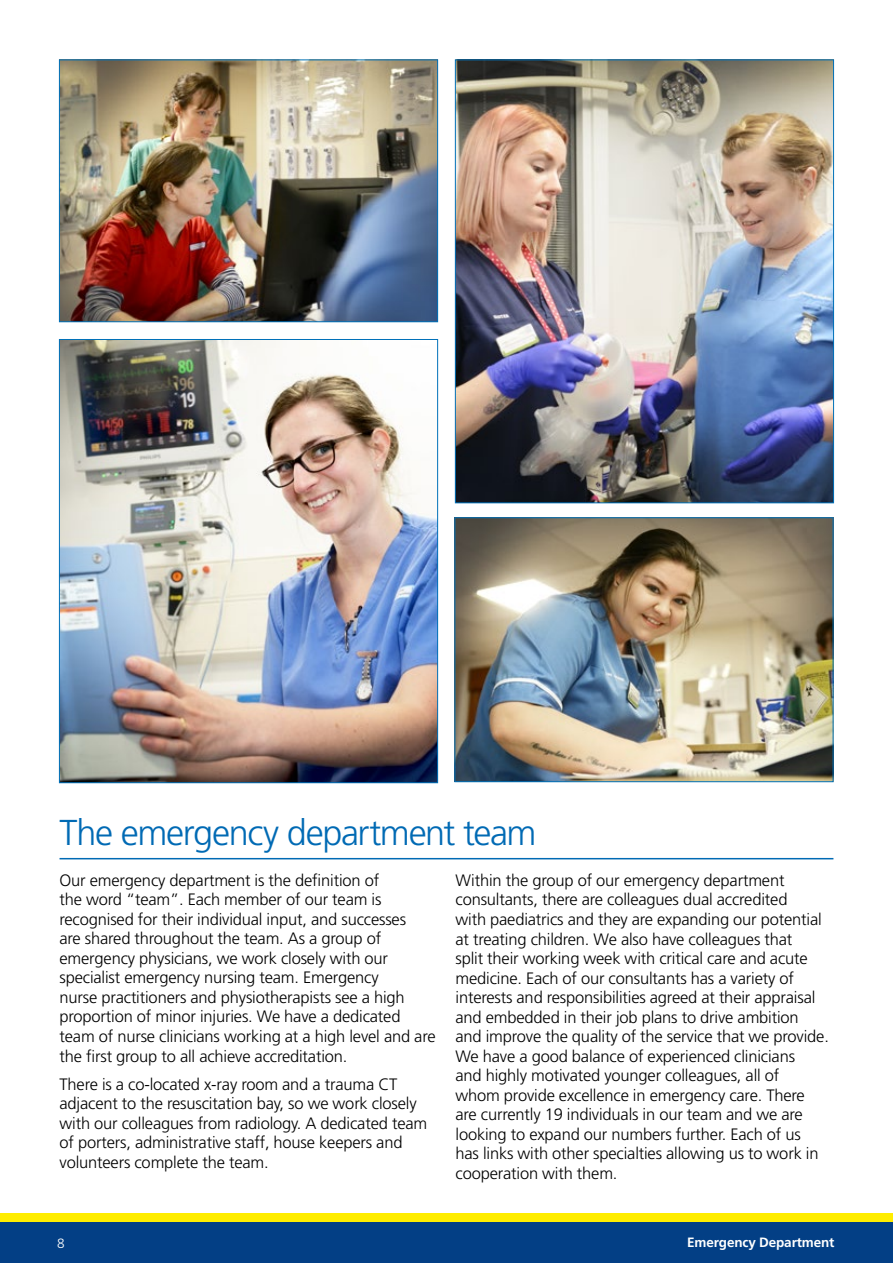
<style>
.page{position:relative;width:893px;height:1263px;background:#fff}
.page>*{position:absolute;margin:0;border:0;box-sizing:border-box;transform-origin:0 0}
.t1{font:300 36px "Frutiger LT Std";letter-spacing:-.04em;color:#006ab4}
.t2{font:300 16.5px/19.5px "Frutiger LT Std";letter-spacing:-.01em;color:#000}
.t3{font:700 13.5px "Frutiger LT Std";letter-spacing:-.01em;color:#fff}
.t4{font:300 13.5px "Frutiger LT Std";color:#fff}
</style>
<div class="page">
<div style="left:0;top:1214px;width:893px;height:34px;background:#ffed00"></div>
<div style="left:0;top:1222px;width:893px;height:41px;background:#033f85"></div>
<hr style="left:60px;top:858px;width:773px;height:1px;background:#006ab4">
<img style="left:61px;top:62px;width:375px;height:258px">
<div style="left:59px;top:60px;width:379px;height:262px;border:1px solid #0071b9"></div>
<img style="left:61px;top:341px;width:375px;height:440px">
<img style="left:456px;top:519px;width:375px;height:261px">
<div style="left:454px;top:517px;width:379px;height:265px;border:1px solid #0071b9"></div>
<img style="left:457px;top:62px;width:375px;height:439px">
<h1 class="t1" style="left:60px;top:812px;width:479px">The emergency department team</h1>
<p class="t2" style="left:60px;top:871px;width:378px">Our emergency department is the definition of<br>the word “team”. Each member of our team is recognised for their individual input, and successes<br>are shared throughout the team. As a group of emergency physicians, we work closely with our specialist emergency nursing team. Emergency<br>nurse practitioners and physiotherapists see a high proportion of minor injuries. We have a dedicated team of nurse clinicians working at a high level and are the first group to all achieve accreditation.</p>
<p class="t2" style="left:60px;top:1074px;width:369px">There is a co-located x-ray room and a trauma CT adjacent to the resuscitation bay, so we work closely with our colleagues from radiology. A dedicated team of porters, administrative staff, house keepers and volunteers complete the team.</p>
<p class="t2" style="left:455px;top:871px;width:375px">Within the group of our emergency department consultants, there are colleagues dual accredited<br>with paediatrics and they are expanding our potential at treating children. We also have colleagues that<br>split their working week with critical care and acute medicine. Each of our consultants has a variety of interests and responsibilities agreed at their appraisal and embedded in their job plans to drive ambition and improve the quality of the service that we provide.<br>We have a good balance of experienced clinicians<br>and highly motivated younger colleagues, all of<br>whom provide excellence in emergency care. There are currently 19 individuals in our team and we are looking to expand our numbers further. Each of us<br>has links with other specialties allowing us to work in cooperation with them.</p>
<p class="t4" style="left:57px;top:1236px;width:9px">8</p>
<p class="t3" style="left:687px;top:1234px;width:149px">Emergency Department</p>
</div>
